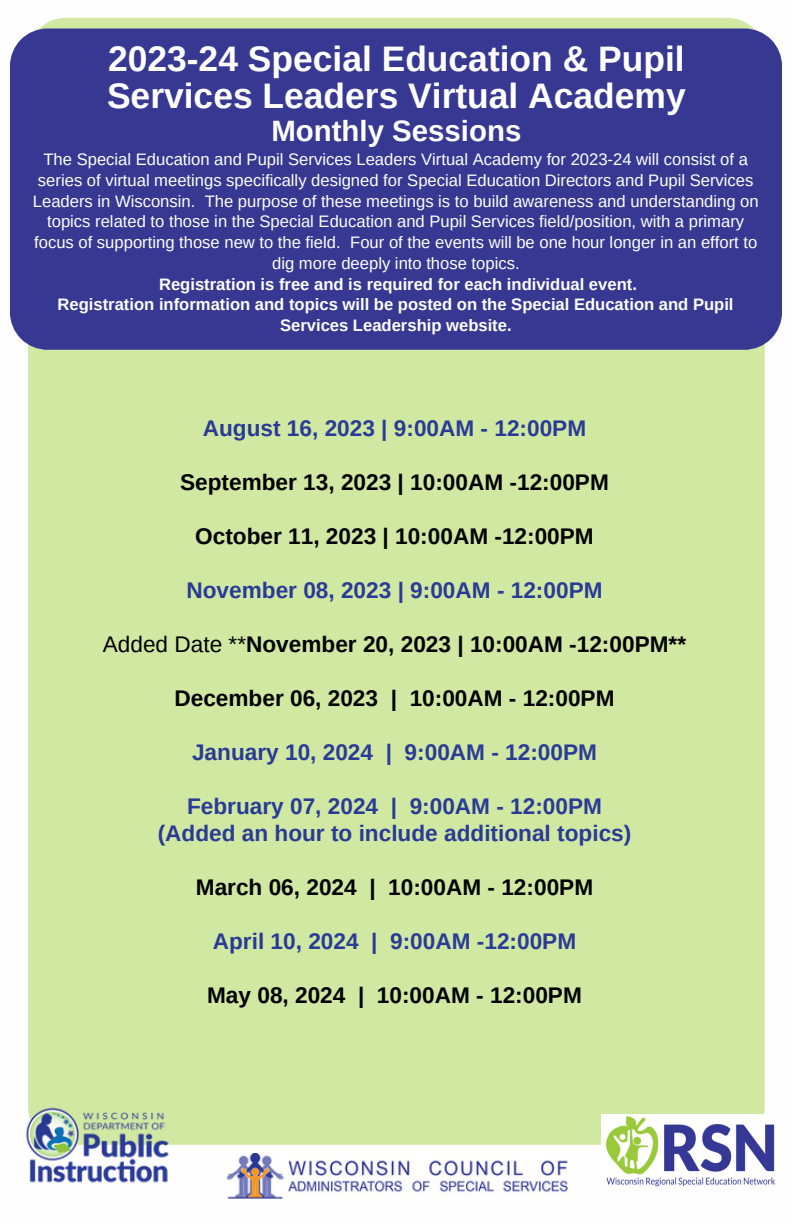
<style>
.page{position:relative;width:792px;height:1224px;background:#fff}
.page>*{position:absolute;margin:0;border:0;box-sizing:border-box;transform-origin:0 0}
.t1{font:700 35.4px/37.6px "Arimo";color:#fff}
.t2{font:700 29.4px "Arimo";color:#fff}
.t3{font:700 22.6px "Arimo";color:#000}
.t4{font:700 22.6px "Arimo";color:#293b96}
.t5{font:16.6px/20.8px "Arimo";color:#fff;text-align:center}
.t6{font:700 16.6px/20.8px "Arimo";color:#fff;text-align:center}
.s1{font-weight:400}
</style>
<div class="page">
<div style="left:28px;top:18px;width:737px;height:1127px;background:#d1e8a3"></div>
<img style="left:25px;top:1091px;width:172px;height:92px">
<img style="left:227px;top:1154px;width:342px;height:45px">
<img style="left:601px;top:1114px;width:174px;height:73px">
<div style="left:10px;top:29px;width:772px;height:321px;background:#363892"></div>
<p class="t1" style="left:107px;top:40px;width:580px">2023-24 Special Education &amp; Pupil<br>Services Leaders Virtual Academy</p>
<p class="t2" style="left:271px;top:115px;width:252px">Monthly Sessions</p>
<p class="t5" style="left:33px;top:149px;width:727px">The Special Education and Pupil Services Leaders Virtual Academy for 2023-24 will consist of a series of virtual meetings specifically designed for Special Education Directors and Pupil Services Leaders in Wisconsin. The purpose of these meetings is to build awareness and understanding on topics related to those in the Special Education and Pupil Services field/position, with a primary focus of supporting those new to the field. Four of the events will be one hour longer in an effort to dig more deeply into those topics.</p>
<p class="t6" style="left:159px;top:273px;width:479px">Registration is free and is required for each individual event.</p>
<p class="t6" style="left:58px;top:294px;width:678px">Registration information and topics will be posted on the Special Education and Pupil<br>Services Leadership website.</p>
<p class="t4" style="left:203px;top:416px;width:385px">August 16, 2023 | 9:00AM - 12:00PM</p>
<p class="t3" style="left:180px;top:470px;width:430px">September 13, 2023 | 10:00AM -12:00PM</p>
<p class="t3" style="left:195px;top:524px;width:400px">October 11, 2023 | 10:00AM -12:00PM</p>
<p class="t4" style="left:186px;top:578px;width:418px">November 08, 2023 | 9:00AM - 12:00PM</p>
<p class="t3" style="left:103px;top:632px;width:585px"><span class="s1">Added Date **</span>November 20, 2023 | 10:00AM -12:00PM**</p>
<p class="t3" style="left:174px;top:686px;width:442px">December 06, 2023 | 10:00AM - 12:00PM</p>
<p class="t4" style="left:192px;top:740px;width:406px">January 10, 2024 | 9:00AM - 12:00PM</p>
<p class="t4" style="left:187px;top:794px;width:416px">February 07, 2024 | 9:00AM - 12:00PM</p>
<p class="t4" style="left:158px;top:821px;width:475px">(Added an hour to include additional topics)</p>
<p class="t3" style="left:196px;top:875px;width:399px">March 06, 2024 | 10:00AM - 12:00PM</p>
<p class="t4" style="left:213px;top:929px;width:365px">April 10, 2024 | 9:00AM -12:00PM</p>
<p class="t3" style="left:207px;top:983px;width:376px">May 08, 2024 | 10:00AM - 12:00PM</p>
</div>
